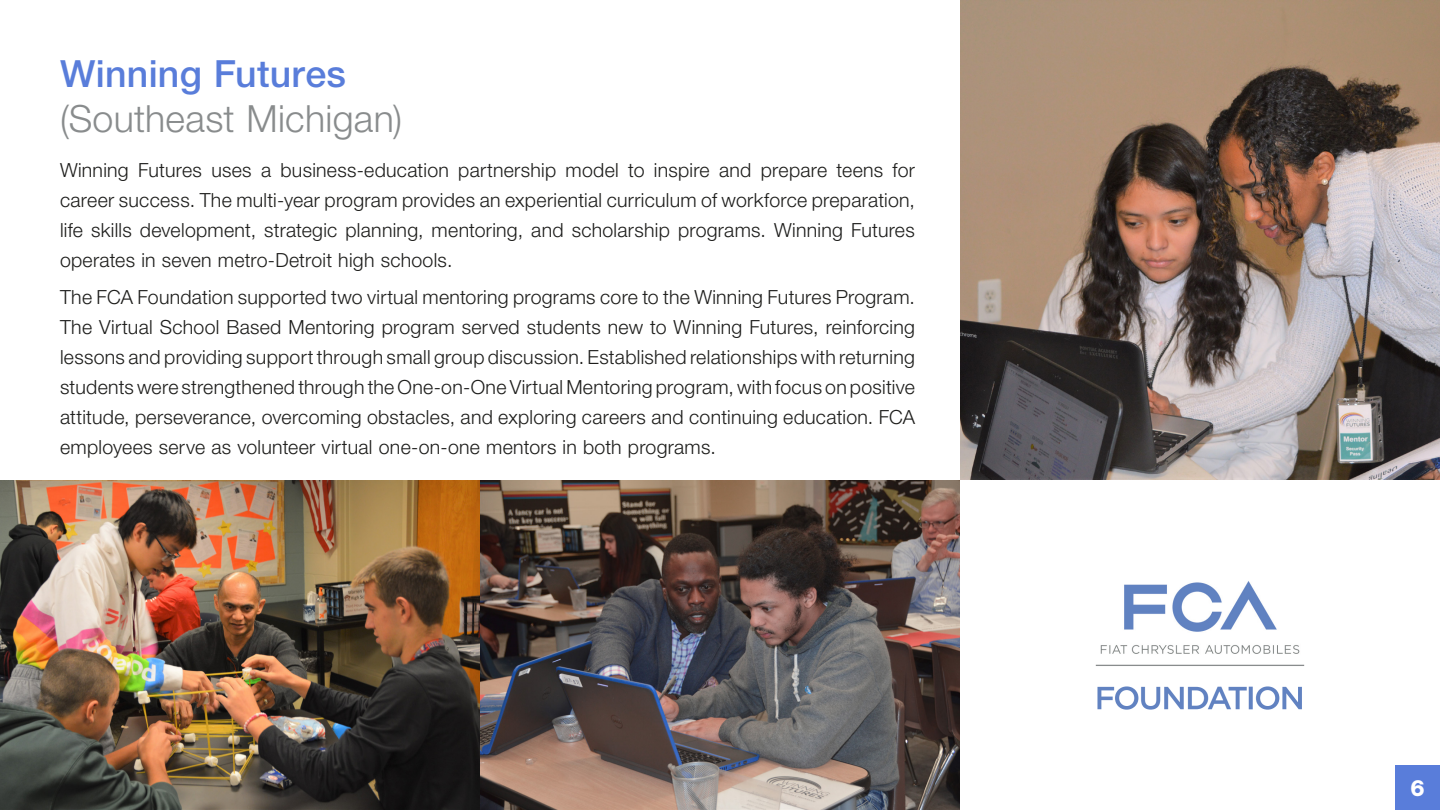
<style>
.page{position:relative;width:1440px;height:810px;background:#fff}
.page>*{position:absolute;margin:0;border:0;box-sizing:border-box;transform-origin:0 0}
.t1{font:300 37.5px/45px "Helvetica Neue LT Std";letter-spacing:.01em;color:#898c8d}
.t2{font:800 22.5px "Helvetica Neue LT Std";color:#fff}
.t3{font:300 19.5px/30px "Helvetica Neue LT Std";letter-spacing:.015em;color:#1d1d1b;text-align:justify}
.s1{font-weight:500;color:#597dda}
</style>
<div class="page">
<img style="left:960px;top:0;width:480px;height:480px">
<img style="left:1100px;top:581px;width:200px;height:73px">
<img style="left:1097px;top:686px;width:205px;height:24px">
<hr style="left:1096px;top:665px;width:208px;height:1px;background:#898c8d">
<img style="left:0;top:480px;width:960px;height:330px">
<div style="left:1395px;top:765px;width:45px;height:45px;background:#597dda"></div>
<p class="t1" style="left:60px;top:50px;width:344px"><span class="s1">Winning Futures </span>(Southeast Michigan)</p>
<p class="t3" style="left:60px;top:154px;width:856px">Winning Futures uses a business-education partnership model to inspire and prepare teens for career success. The multi-year program provides an experiential curriculum of workforce preparation, life skills development, strategic planning, mentoring, and scholarship programs. Winning Futures operates in seven metro-Detroit high schools.</p>
<p class="t3" style="left:60px;top:282px;width:857px">The FCA Foundation supported two virtual mentoring programs core to the Winning Futures Program.<br>The Virtual School Based Mentoring program served students new to Winning Futures, reinforcing lessons and providing support through small group discussion. Established relationships with returning students were strengthened through the One-on-One Virtual Mentoring program, with focus on positive attitude, perseverance, overcoming obstacles, and exploring careers and continuing education. FCA employees serve as volunteer virtual one-on-one mentors in both programs.</p>
<p class="t2" style="left:1410px;top:774px;width:16px">6</p>
</div>
